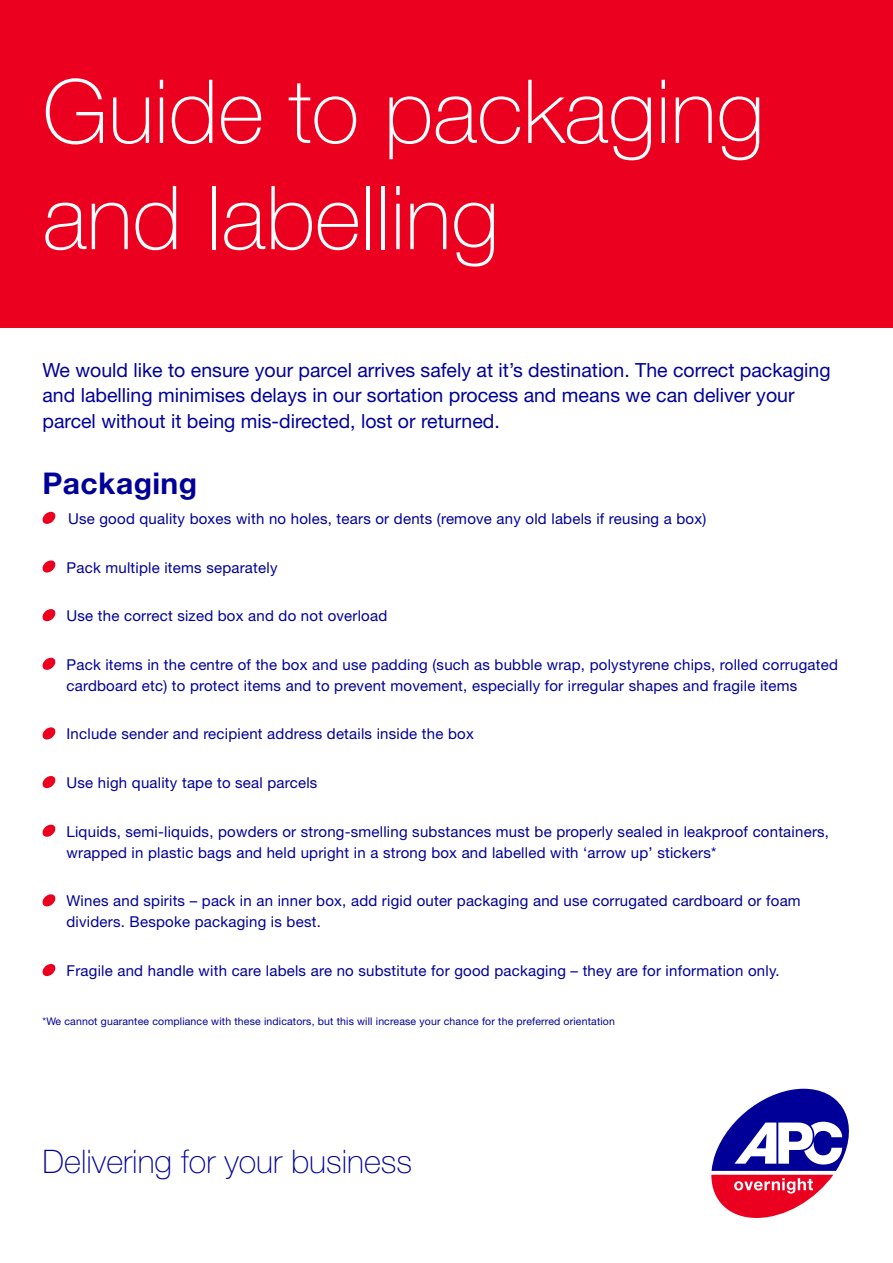
<style>
.page{position:relative;width:893px;height:1263px;background:#fff}
.page>*{position:absolute;margin:0;border:0;box-sizing:border-box;transform-origin:0 0}
.t1{font:100 88.5px/106.2px "Helvetica Neue East A";color:#fff}
.t2{font:100 32.55px "Helvetica Neue East A";color:#009}
.t3{font:700 30px "Helvetica Neue East A";letter-spacing:.015em;color:#009}
.t4{font:19.5px/25.5px "Helvetica Neue";color:#009}
.t5{font:15px/21px "Helvetica Neue";letter-spacing:.015em;color:#009}
.t6{font:10.5px "Helvetica Neue";letter-spacing:.015em;color:#009}
</style>
<div class="page">
<svg style="left:42px;top:512px;width:14px;height:12px"></svg>
<svg style="left:42px;top:560px;width:14px;height:12px"></svg>
<svg style="left:42px;top:609px;width:14px;height:12px"></svg>
<svg style="left:42px;top:658px;width:14px;height:12px"></svg>
<svg style="left:42px;top:727px;width:14px;height:12px"></svg>
<svg style="left:42px;top:776px;width:14px;height:12px"></svg>
<svg style="left:42px;top:825px;width:14px;height:12px"></svg>
<svg style="left:42px;top:894px;width:14px;height:12px"></svg>
<svg style="left:42px;top:964px;width:14px;height:12px"></svg>
<div style="left:0;top:0;width:893px;height:327px;background:#eb001f"></div>
<svg style="left:711px;top:1088px;width:138px;height:130px"></svg>
<h1 class="t1" style="left:43px;top:66px;width:723px">Guide to packaging and labelling</h1>
<h3 class="t4" style="left:43px;top:359px;width:790px">We would like to ensure your parcel arrives safely at it’s destination. The correct packaging and labelling minimises delays in our sortation process and means we can deliver your parcel without it being mis-directed, lost or returned.</h3>
<h3 class="t3" style="left:43px;top:473px;width:156px">Packaging</h3>
<p class="t5" style="left:68px;top:509px;width:640px">Use good quality boxes with no holes, tears or dents (remove any old labels if reusing a box)</p>
<p class="t5" style="left:67px;top:558px;width:213px">Pack multiple items separately</p>
<p class="t5" style="left:67px;top:607px;width:322px">Use the correct sized box and do not overload</p>
<p class="t5" style="left:67px;top:655px;width:773px">Pack items in the centre of the box and use padding (such as bubble wrap, polystyrene chips, rolled corrugated cardboard etc) to protect items and to prevent movement, especially for irregular shapes and fragile items</p>
<p class="t5" style="left:67px;top:725px;width:409px">Include sender and recipient address details inside the box</p>
<p class="t5" style="left:67px;top:774px;width:252px">Use high quality tape to seal parcels</p>
<p class="t5" style="left:67px;top:822px;width:764px">Liquids, semi-liquids, powders or strong-smelling substances must be properly sealed in leakproof containers, wrapped in plastic bags and held upright in a strong box and labelled with ‘arrow up’ stickers*</p>
<p class="t5" style="left:67px;top:892px;width:736px">Wines and spirits – pack in an inner box, add rigid outer packaging and use corrugated cardboard or foam dividers. Bespoke packaging is best.</p>
<p class="t5" style="left:67px;top:962px;width:715px">Fragile and handle with care labels are no substitute for good packaging – they are for information only.</p>
<p class="t6" style="left:43px;top:1017px;width:574px">*We cannot guarantee compliance with these indicators, but this will increase your chance for the preferred orientation</p>
<h2 class="t2" style="left:43px;top:1149px;width:371px">Delivering for your business</h2>
</div>
